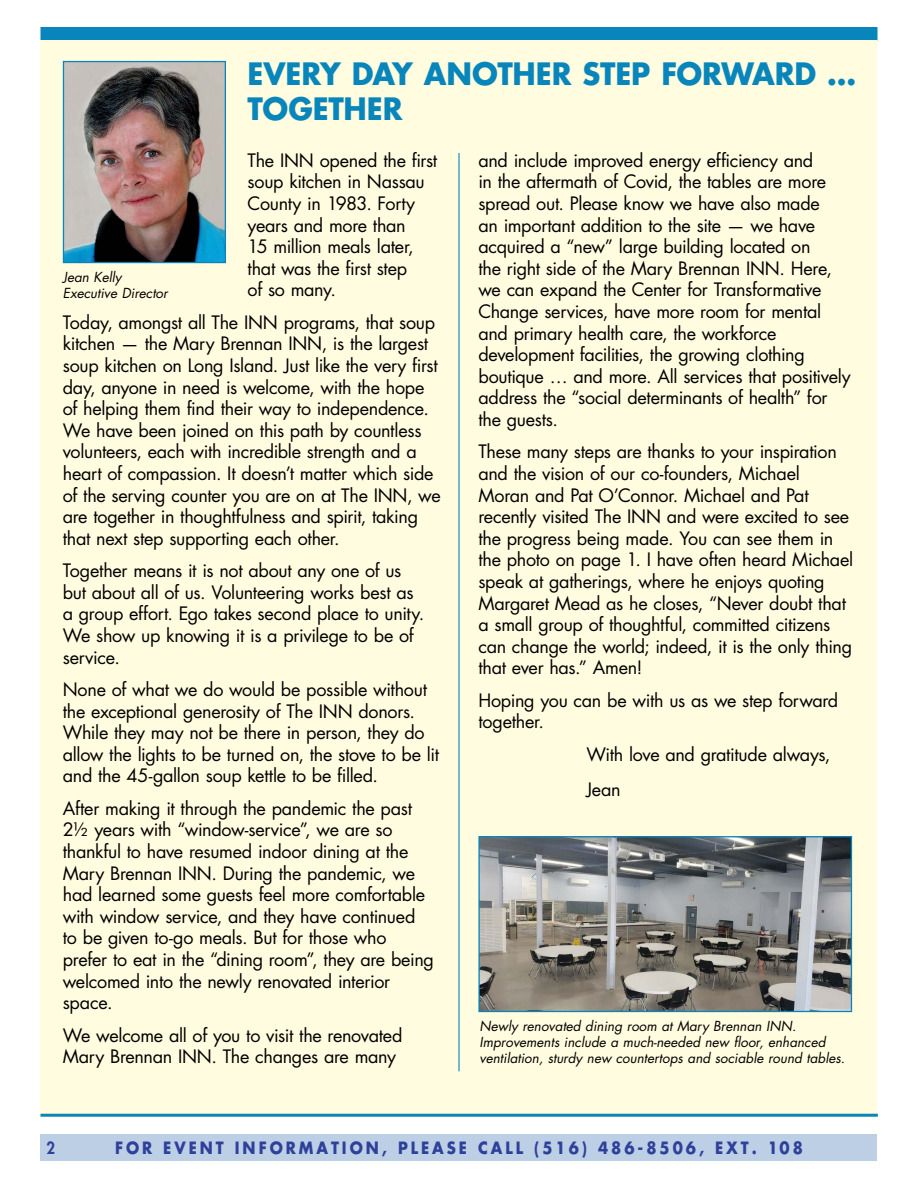
<style>
.page{position:relative;width:918px;height:1188px;background:#fff}
.page>*{position:absolute;margin:0;border:0;box-sizing:border-box;transform-origin:0 0}
.t1{font:700 30px/34.5px "Futura Std";letter-spacing:-.005em;color:#0886bb}
.t2{font:18px/21.6px "Futura Std";letter-spacing:-.015em;color:#000}
.t3{font:700 16.5px "Futura Std";letter-spacing:.2em;color:#2f409a;scale:.9 1}
.t4{font:800 16.5px "Futura Std";color:#2f409a;scale:.9 1}
.t5{font:italic 13.5px/15.8px "Futura Std";color:#000}
</style>
<div class="page">
<div style="left:40px;top:1134px;width:838px;height:27px;background:#bccfe5"></div>
<div style="left:40px;top:27px;width:838px;height:13px;background:#0886bb"></div>
<div style="left:40px;top:40px;width:838px;height:1077px;background:#fffcdf"></div>
<hr style="left:458px;top:153px;width:2px;height:918px;background:#0886bb">
<hr style="left:40px;top:1114px;width:838px;height:3px;background:#0886bb">
<img style="left:65px;top:63px;width:159px;height:198px">
<div style="left:63px;top:61px;width:163px;height:202px;border:1px solid #0886bb"></div>
<img style="left:480px;top:838px;width:370px;height:172px">
<div style="left:478px;top:836px;width:374px;height:176px;border:1px solid #0886bb"></div>
<h1 class="t1" style="left:248px;top:56px;width:610px">EVERY DAY ANOTHER STEP FORWARD …<br>TOGETHER</h1>
<p class="t2" style="left:478px;top:150px;width:374px">and include improved energy efficiency and<br>in the aftermath of Covid, the tables are more spread out. Please know we have also made<br>an important addition to the site — we have acquired a “new” large building located on<br>the right side of the Mary Brennan INN. Here, we can expand the Center for Transformative Change services, have more room for mental and primary health care, the workforce development facilities, the growing clothing boutique … and more. All services that positively address the “social determinants of health” for the guests.</p>
<p class="t2" style="left:478px;top:441px;width:376px">These many steps are thanks to your inspiration and the vision of our co-founders, Michael Moran and Pat O’Connor. Michael and Pat recently visited The INN and were excited to see the progress being made. You can see them in the photo on page 1. I have often heard Michael speak at gatherings, where he enjoys quoting Margaret Mead as he closes, “Never doubt that a small group of thoughtful, committed citizens can change the world; indeed, it is the only thing that ever has.” Amen!</p>
<p class="t2" style="left:478px;top:690px;width:361px">Hoping you can be with us as we step forward together.</p>
<p class="t2" style="left:586px;top:737px;width:246px;line-height:35.1px">With love and gratitude always,<br>Jean</p>
<p class="t2" style="left:248px;top:150px;width:191px">The INN opened the first soup kitchen in Nassau<br>County in 1983. Forty years and more than<br>15 million meals later, that was the first step<br>of so many.</p>
<p class="t2" style="left:63px;top:312px;width:379px">Today, amongst all The INN programs, that soup kitchen — the Mary Brennan INN, is the largest soup kitchen on Long Island. Just like the very first day, anyone in need is welcome, with the hope of helping them find their way to independence.<br>We have been joined on this path by countless volunteers, each with incredible strength and a heart of compassion. It doesn’t matter which side of the serving counter you are on at The INN, we are together in thoughtfulness and spirit, taking that next step supporting each other.</p>
<p class="t2" style="left:63px;top:560px;width:363px">Together means it is not about any one of us but about all of us. Volunteering works best as a group effort. Ego takes second place to unity.<br>We show up knowing it is a privilege to be of service.</p>
<p class="t2" style="left:63px;top:679px;width:378px">None of what we do would be possible without the exceptional generosity of The INN donors.<br>While they may not be there in person, they do allow the lights to be turned on, the stove to be lit and the 45-gallon soup kettle to be filled.</p>
<p class="t2" style="left:63px;top:798px;width:373px">After making it through the pandemic the past 2½ years with “window-service”, we are so thankful to have resumed indoor dining at the Mary Brennan INN. During the pandemic, we had learned some guests feel more comfortable with window service, and they have continued to be given to-go meals. But for those who prefer to eat in the “dining room”, they are being welcomed into the newly renovated interior space.</p>
<p class="t2" style="left:63px;top:1024px;width:341px">We welcome all of you to visit the renovated<br>Mary Brennan INN. The changes are many</p>
<p class="t5" style="left:63px;top:270px;width:106px;line-height:15.3px">Jean Kelly<br>Executive Director</p>
<p class="t5" style="left:480px;top:1019px;width:367px">Newly renovated dining room at Mary Brennan INN.<br>Improvements include a much-needed new floor, enhanced ventilation, sturdy new countertops and sociable round tables.</p>
<p class="t4" style="left:46px;top:1137px;width:11px">2</p>
<p class="t3" style="left:115px;top:1137px;width:766px">FOR EVENT INFORMATION, PLEASE CALL (516) 486-8506, EXT. 108</p>
</div>
